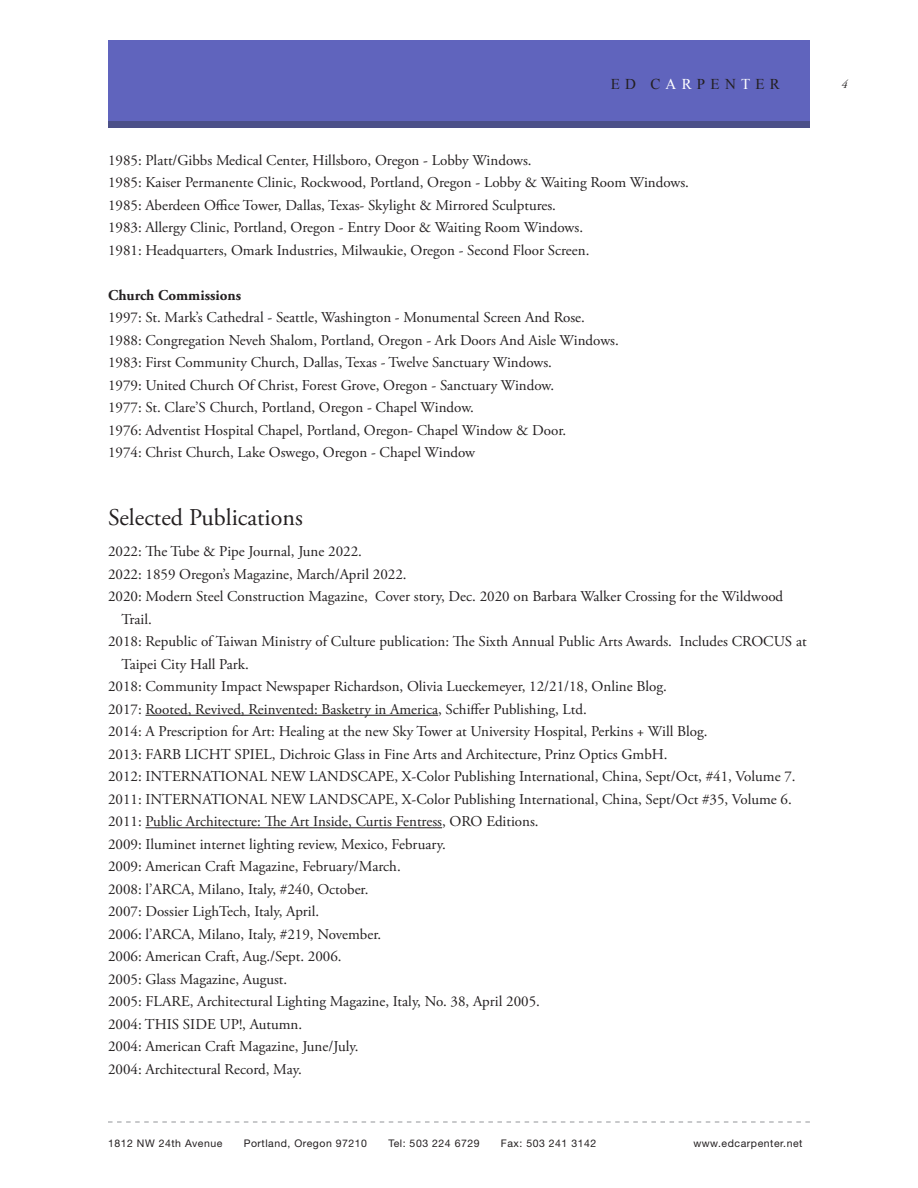
<style>
.page{position:relative;width:918px;height:1188px;background:#fff}
.page>*{position:absolute;margin:0;border:0;box-sizing:border-box;transform-origin:0 0}
.list{font:24px "Adobe Garamond Pro";color:#231f20}
.list-2{font:15px/22.5px "Adobe Garamond Pro";color:#231f20}
.list-3{font:700 15px "Adobe Garamond Pro";color:#231f20}
.t1{font:15px "Times New Roman";letter-spacing:.35em;color:#231f20}
.t2{font:italic 12px "Adobe Garamond Pro";color:#231f20}
.t3{font:10.5px "Helvetica Neue";letter-spacing:.05em;color:#231f20}
.s1{color:#fff}
</style>
<div class="page">
<svg style="left:108px;top:1122px;width:702px;height:1px"></svg>
<div style="left:108px;top:40px;width:702px;height:82px;background:#6064bd"></div>
<div style="left:108px;top:122px;width:702px;height:6px;background:#4b5088"></div>
<hr style="left:146px;top:715px;width:292px;height:1px;background:#231f20">
<hr style="left:146px;top:827px;width:296px;height:1px;background:#231f20">
<p class="t1" style="left:611px;top:73px;width:171px">ED C<span class="s1">AR</span>PEN<span class="s1">T</span>ER</p>
<p class="list-2" style="left:108px;top:149px;width:425px">1985: Platt/Gibbs Medical Center, Hillsboro, Oregon - Lobby Windows.</p>
<p class="list-2" style="left:108px;top:172px;width:583px">1985: Kaiser Permanente Clinic, Rockwood, Portland, Oregon - Lobby &amp; Waiting Room Windows.</p>
<p class="list-2" style="left:108px;top:194px;width:450px">1985: Aberdeen Office Tower, Dallas, Texas- Skylight &amp; Mirrored Sculptures.</p>
<p class="list-2" style="left:108px;top:217px;width:477px">1983: Allergy Clinic, Portland, Oregon - Entry Door &amp; Waiting Room Windows.</p>
<p class="list-2" style="left:108px;top:239px;width:483px">1981: Headquarters, Omark Industries, Milwaukie, Oregon - Second Floor Screen.</p>
<p class="list-3" style="left:108px;top:286px;width:135px">Church Commissions</p>
<p class="list-2" style="left:108px;top:307px;width:479px">1997: St. Mark’s Cathedral - Seattle, Washington - Monumental Screen And Rose.</p>
<p class="list-2" style="left:108px;top:329px;width:512px">1988: Congregation Neveh Shalom, Portland, Oregon - Ark Doors And Aisle Windows.</p>
<p class="list-2" style="left:108px;top:352px;width:446px">1983: First Community Church, Dallas, Texas - Twelve Sanctuary Windows.</p>
<p class="list-2" style="left:108px;top:374px;width:448px">1979: United Church Of Christ, Forest Grove, Oregon - Sanctuary Window.</p>
<p class="list-2" style="left:108px;top:397px;width:367px">1977: St. Clare’S Church, Portland, Oregon - Chapel Window.</p>
<p class="list-2" style="left:108px;top:419px;width:460px">1976: Adventist Hospital Chapel, Portland, Oregon- Chapel Window &amp; Door.</p>
<p class="list-2" style="left:108px;top:442px;width:369px">1974: Christ Church, Lake Oswego, Oregon - Chapel Window</p>
<p class="list" style="left:108px;top:503px;width:196px">Selected Publications</p>
<p class="list-2" style="left:108px;top:541px;width:255px">2022: The Tube &amp; Pipe Journal, June 2022.</p>
<p class="list-2" style="left:108px;top:563px;width:300px">2022: 1859 Oregon’s Magazine, March/April 2022.</p>
<p class="list-2" style="left:122px;top:586px;width:663px;text-indent:-14px">2020: Modern Steel Construction Magazine, Cover story, Dec. 2020 on Barbara Walker Crossing for the Wildwood<br>Trail.</p>
<p class="list-2" style="left:122px;top:631px;width:687px;text-indent:-14px">2018: Republic of Taiwan Ministry of Culture publication: The Sixth Annual Public Arts Awards. Includes CROCUS at<br>Taipei City Hall Park.</p>
<p class="list-2" style="left:108px;top:676px;width:560px">2018: Community Impact Newspaper Richardson, Olivia Lueckemeyer, 12/21/18, Online Blog.</p>
<p class="list-2" style="left:108px;top:698px;width:480px">2017: Rooted, Revived, Reinvented: Basketry in America, Schiffer Publishing, Ltd.</p>
<p class="list-2" style="left:108px;top:721px;width:601px">2014: A Prescription for Art: Healing at the new Sky Tower at University Hospital, Perkins + Will Blog.</p>
<p class="list-2" style="left:108px;top:743px;width:561px">2013: FARB LICHT SPIEL, Dichroic Glass in Fine Arts and Architecture, Prinz Optics GmbH.</p>
<p class="list-2" style="left:108px;top:766px;width:689px">2012: INTERNATIONAL NEW LANDSCAPE, X-Color Publishing International, China, Sept/Oct, #41, Volume 7.</p>
<p class="list-2" style="left:108px;top:788px;width:685px">2011: INTERNATIONAL NEW LANDSCAPE, X-Color Publishing International, China, Sept/Oct #35, Volume 6.</p>
<p class="list-2" style="left:108px;top:811px;width:432px">2011: Public Architecture: The Art Inside, Curtis Fentress, ORO Editions.</p>
<p class="list-2" style="left:108px;top:833px;width:339px">2009: Iluminet internet lighting review, Mexico, February.</p>
<p class="list-2" style="left:108px;top:856px;width:294px">2009: American Craft Magazine, February/March.</p>
<p class="list-2" style="left:108px;top:878px;width:262px">2008: l’ARCA, Milano, Italy, #240, October.</p>
<p class="list-2" style="left:108px;top:901px;width:213px">2007: Dossier LighTech, Italy, April.</p>
<p class="list-2" style="left:108px;top:923px;width:275px">2006: l’ARCA, Milano, Italy, #219, November.</p>
<p class="list-2" style="left:108px;top:946px;width:235px">2006: American Craft, Aug./Sept. 2006.</p>
<p class="list-2" style="left:108px;top:968px;width:181px">2005: Glass Magazine, August.</p>
<p class="list-2" style="left:108px;top:991px;width:433px">2005: FLARE, Architectural Lighting Magazine, Italy, No. 38, April 2005.</p>
<p class="list-2" style="left:108px;top:1013px;width:196px">2004: THIS SIDE UP!, Autumn.</p>
<p class="list-2" style="left:108px;top:1036px;width:252px">2004: American Craft Magazine, June/July.</p>
<p class="list-2" style="left:108px;top:1058px;width:195px">2004: Architectural Record, May.</p>
<p class="t3" style="left:108px;top:1137px;width:116px">1812 NW 24th Avenue</p>
<p class="t3" style="left:244px;top:1137px;width:125px">Portland, Oregon 97210</p>
<p class="t3" style="left:388px;top:1137px;width:93px">Tel: 503 224 6729</p>
<p class="t3" style="left:501px;top:1137px;width:97px">Fax: 503 241 3142</p>
<p class="t3" style="left:693px;top:1137px;width:111px">www.edcarpenter.net</p>
<p class="t2" style="left:842px;top:77px;width:7px">4</p>
</div>
